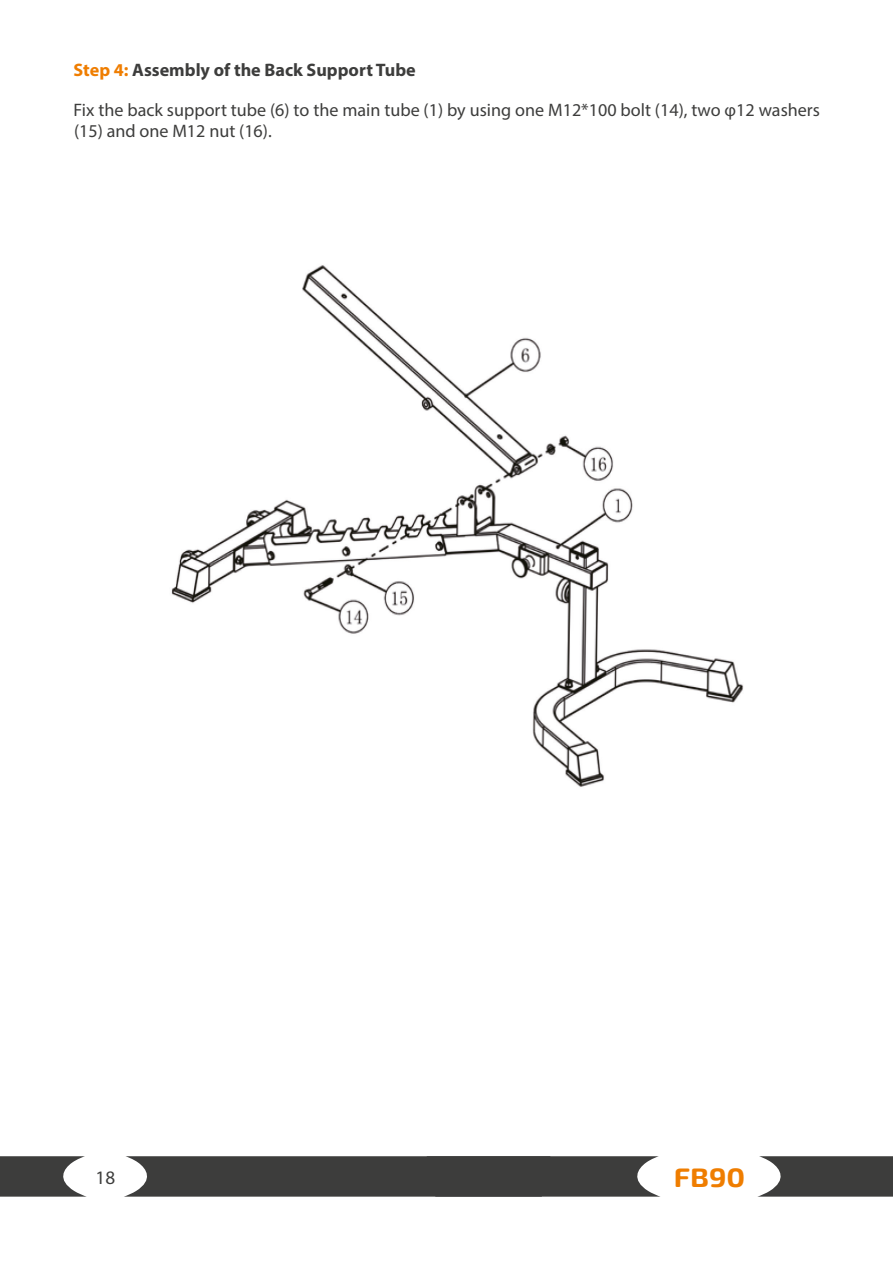
<style>
.page{position:relative;width:893px;height:1263px;background:#fff}
.page>*{position:absolute;margin:0;border:0;box-sizing:border-box;transform-origin:0 0}
.t1{font:700 26.7px "Exo Soft";color:#ef7d00;scale:1.11 1}
.t2{font:19.05px "Myriad Pro";color:#3d3d3c}
.t3{font:18.15px/21.3px "Myriad Pro";color:#3d3d3c}
.t4{font:700 18.15px "Myriad Pro";color:#3d3d3c}
.s1{color:#ef7d00}
</style>
<div class="page">
<img style="left:171px;top:265px;width:573px;height:522px">
<svg style="left:0;top:1156px;width:85px;height:40px"></svg>
<svg style="left:126px;top:1156px;width:533px;height:40px"></svg>
<svg style="left:759px;top:1156px;width:134px;height:40px"></svg>
<p class="t4" style="left:74px;top:58px;width:344px"><span class="s1">Step 4:</span> Assembly of the Back Support Tube</p>
<p class="t3" style="left:74px;top:99px;width:748px">Fix the back support tube (6) to the main tube (1) by using one M12*100 bolt (14), two φ12 washers (15) and one M12 nut (16).</p>
<p class="t2" style="left:96px;top:1166px;width:21px">18</p>
<h1 class="t1" style="left:674px;top:1161px;width:66px">FB90</h1>
</div>
